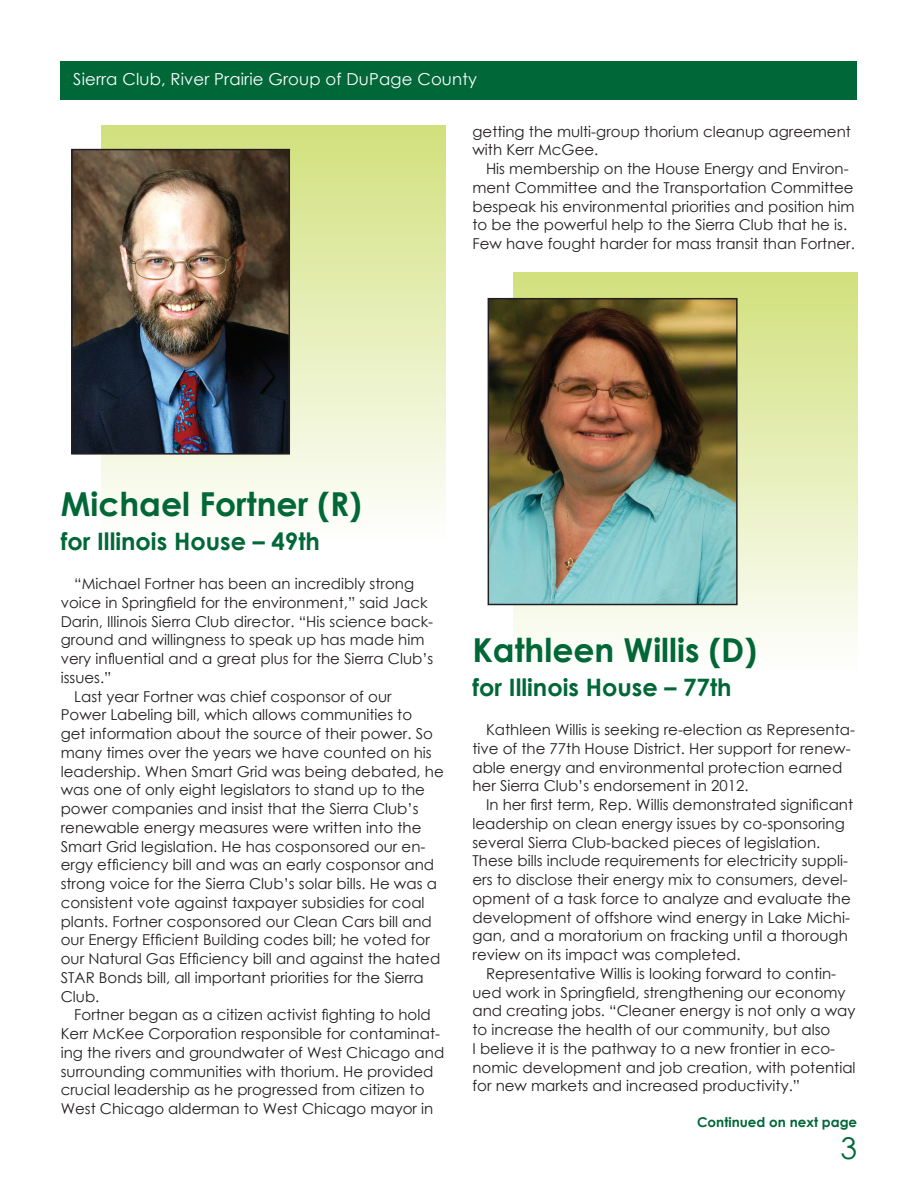
<style>
.page{position:relative;width:918px;height:1188px;background:#fff}
.page>*{position:absolute;margin:0;border:0;box-sizing:border-box;transform-origin:0 0}
.t1{font:700 33px "Century Gothic";color:#006737}
.t2{font:30px "Century Gothic";color:#006737}
.t3{font:700 24px "Century Gothic";color:#006737}
.t4{font:16.5px "Century Gothic";letter-spacing:.01em;color:#fff}
.t5{font:15px/18.8px "Century Gothic";color:#231f20}
.t6{font:700 13.5px "Century Gothic";color:#006737}
</style>
<div class="page">
<div style="left:61px;top:61px;width:796px;height:39px;background:#006838"></div>
<div style="left:101px;top:125px;width:345px;height:415px;background:linear-gradient(to bottom,#d1e07c,#fefefd)"></div>
<div style="left:513px;top:272px;width:344px;height:400px;background:linear-gradient(to bottom,#d1e07c,#fefefd)"></div>
<img style="left:74px;top:152px;width:213px;height:300px">
<div style="left:71px;top:149px;width:219px;height:306px;border:2px solid #231f20"></div>
<img style="left:491px;top:301px;width:244px;height:301px">
<div style="left:488px;top:298px;width:250px;height:307px;border:2px solid #231f20"></div>
<p class="t4" style="left:73px;top:68px;width:405px">Sierra Club, River Prairie Group of DuPage County</p>
<p class="t5" style="left:472px;top:122px;width:380px">getting the multi-group thorium cleanup agreement with Kerr McGee.</p>
<p class="t5" style="left:472px;top:159px;width:384px;text-align:center">His membership on the House Energy and Environ&shy;ment Committee and the Transportation Committee bespeak his environmental priorities and position him to be the powerful help to the Sierra Club that he is.<br>Few have fought harder for mass transit than Fortner.</p>
<h1 class="t1" style="left:61px;top:479px;width:302px">Michael Fortner (R)</h1>
<h3 class="t3" style="left:61px;top:523px;width:261px">for Illinois H ouse – 49th</h3>
<p class="t5" style="left:74px;top:574px;width:341px">“Michael Fortner has been an incredibly strong</p>
<p class="t5" style="left:61px;top:593px;width:368px">voice in Springfield for the environment,” said Jack</p>
<p class="t5" style="left:61px;top:612px;width:374px">Darin, Illinois Sierra Club director. “His science back-</p>
<p class="t5" style="left:61px;top:630px;width:365px">ground and willingness to speak up has made him</p>
<p class="t5" style="left:61px;top:649px;width:374px">very influential and a great plus for the Sierra Club’s</p>
<p class="t5" style="left:61px;top:668px;width:52px">issues.”</p>
<p class="t5" style="left:74px;top:687px;width:319px">Last year Fortner was chief cosponsor of our</p>
<p class="t5" style="left:61px;top:705px;width:353px">Power Labeling bill, which allows communities to</p>
<p class="t5" style="left:61px;top:724px;width:374px">get information about the source of their power. So</p>
<p class="t5" style="left:61px;top:743px;width:372px">many times over the years we have counted on his</p>
<p class="t5" style="left:61px;top:762px;width:385px">leadership. When Smart Grid was being debated, he</p>
<p class="t5" style="left:61px;top:780px;width:366px">was one of only eight legislators to stand up to the</p>
<p class="t5" style="left:61px;top:799px;width:359px">power companies and insist that the Sierra Club’s</p>
<p class="t5" style="left:61px;top:818px;width:362px">renewable energy measures were written into the</p>
<p class="t5" style="left:61px;top:837px;width:366px">Smart Grid legislation. He has cosponsored our en-</p>
<p class="t5" style="left:61px;top:855px;width:375px">ergy efficiency bill and was an early cosponsor and</p>
<p class="t5" style="left:61px;top:874px;width:378px">strong voice for the Sierra Club’s solar bills. He was a</p>
<p class="t5" style="left:61px;top:893px;width:365px">consistent vote against taxpayer subsidies for coal</p>
<p class="t5" style="left:61px;top:912px;width:373px">plants. Fortner cosponsored our Clean Cars bill and</p>
<p class="t5" style="left:61px;top:930px;width:371px">our Energy Efficient Building codes bill; he voted for</p>
<p class="t5" style="left:61px;top:949px;width:381px">our Natural Gas Efficiency bill and against the hated</p>
<p class="t5" style="left:61px;top:968px;width:365px">STAR Bonds bill, all important priorities for the Sierra</p>
<p class="t5" style="left:61px;top:987px;width:40px">Club.</p>
<p class="t5" style="left:74px;top:1005px;width:358px">Fortner began as a citizen activist fighting to hold</p>
<p class="t5" style="left:61px;top:1024px;width:381px">Kerr McKee Corporation responsible for contaminat-</p>
<p class="t5" style="left:61px;top:1043px;width:385px">ing the rivers and groundwater of West Chicago and</p>
<p class="t5" style="left:61px;top:1062px;width:374px">surrounding communities with thorium. He provided</p>
<p class="t5" style="left:61px;top:1080px;width:365px">crucial leadership as he progressed from citizen to</p>
<p class="t5" style="left:61px;top:1099px;width:374px">West Chicago alderman to West Chicago mayor in</p>
<h1 class="t1" style="left:472px;top:625px;width:286px">Kathleen Willis (D)</h1>
<h3 class="t3" style="left:472px;top:669px;width:261px">for Illinois H ouse – 77th</h3>
<p class="t5" style="left:472px;top:720px;width:384px;text-indent:14px">Kathleen Willis is seeking re-election as Representa&shy;tive of the 77th House District. Her support for renew&shy;able energy and environmental protection earned her Sierra Club’s endorsement in 2012.</p>
<p class="t5" style="left:472px;top:795px;width:382px;text-indent:14px">In her first term, Rep. Willis demonstrated significant leadership on clean energy issues by co-sponsoring several Sierra Club-backed pieces of legislation.<br>These bills include requirements for electricity suppli&shy;ers to disclose their energy mix to consumers, devel&shy;opment of a task force to analyze and evaluate the development of offshore wind energy in Lake Michi&shy;gan, and a moratorium on fracking until a thorough review on its impact was completed.</p>
<p class="t5" style="left:472px;top:964px;width:385px;text-indent:14px">Representative Willis is looking forward to contin&shy;ued work in Springfield, strengthening our economy and creating jobs. “Cleaner energy is not only a way to increase the health of our community, but also<br>I believe it is the pathway to a new frontier in eco&shy;nomic development and job creation, with potential for new markets and increased productivity.”</p>
<p class="t6" style="left:697px;top:1112px;width:162px">Continued on next page</p>
<h2 class="t2" style="left:841px;top:1127px;width:18px">3</h2>
</div>
